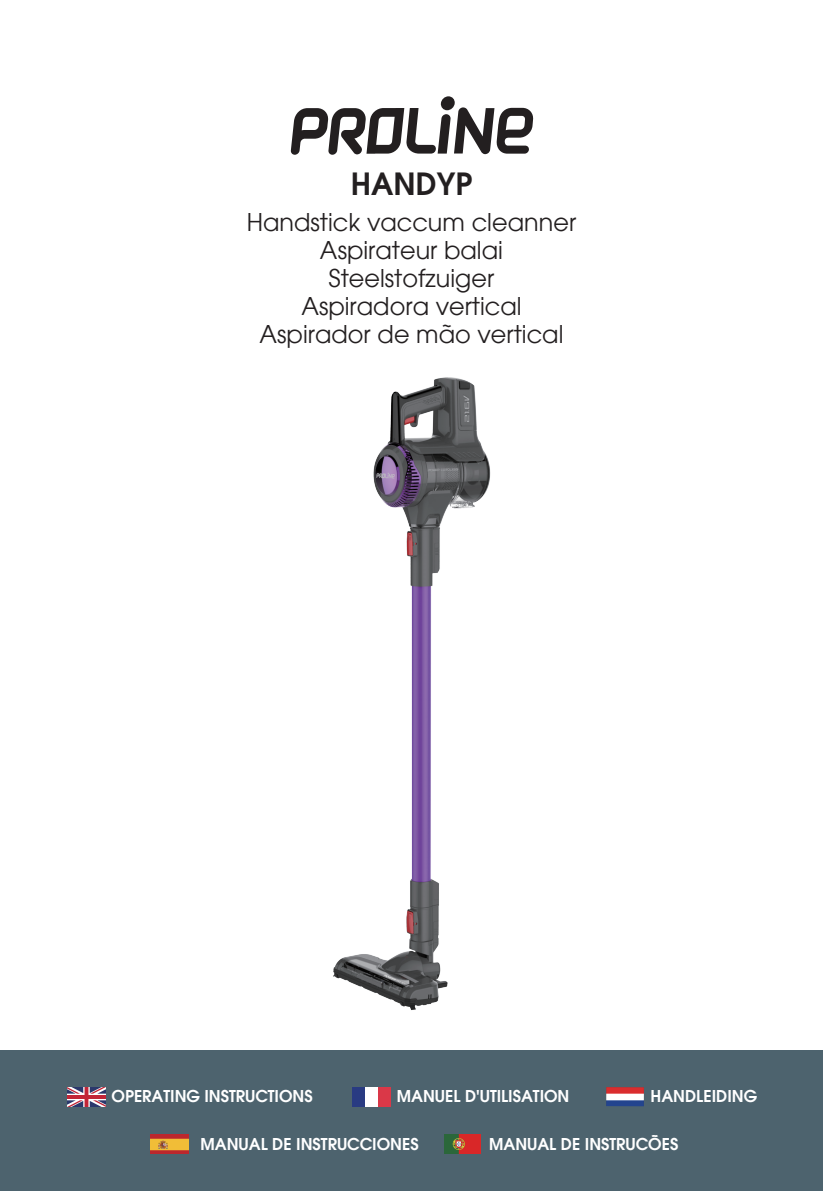
<style>
.page{position:relative;width:823px;height:1191px;background:#fff}
.page>*{position:absolute;margin:0;border:0;box-sizing:border-box;transform-origin:0 0}
.t1{font:600 30px "Avant Garde";color:#231f20}
.t2{font:24px/28px "Avant Garde";color:#231f20;text-align:center}
.t3{font:600 16px "Avant Garde";color:#fff}
</style>
<div class="page">
<div style="left:0;top:1050px;width:822px;height:141px;background:#4d636e"></div>
<img style="left:606px;top:1087px;width:37px;height:19px">
<img style="left:67px;top:1087px;width:38px;height:19px">
<img style="left:352px;top:1087px;width:38px;height:19px">
<img style="left:151px;top:1134px;width:38px;height:19px">
<img style="left:444px;top:1134px;width:36px;height:19px">
<div style="left:440px;top:96px;width:15px;height:14px;background:#231f20;border-radius:50%"></div>
<svg style="left:290px;top:107px;width:243px;height:48px"></svg>
<img style="left:333px;top:377px;width:158px;height:633px">
<p class="t1" style="left:350px;top:164px;width:123px">HANDYP</p>
<p class="t2" style="left:246px;top:208px;width:331px">Handstick vaccum cleanner<br>Aspirateur balai<br>Steelstofzuiger<br>Aspiradora vertical<br>Aspirador de mão vertical</p>
<p class="t3" style="left:111px;top:1085px;width:202px">OPERATING INSTRUCTIONS</p>
<p class="t3" style="left:396px;top:1086px;width:174px">MANUEL D'UTILISATION</p>
<p class="t3" style="left:650px;top:1086px;width:108px">HANDLEIDING</p>
<p class="t3" style="left:200px;top:1133px;width:219px">MANUAL DE INSTRUCCIONES</p>
<p class="t3" style="left:488px;top:1133px;width:191px">MANUAL DE INSTRUCÕES</p>
</div>
